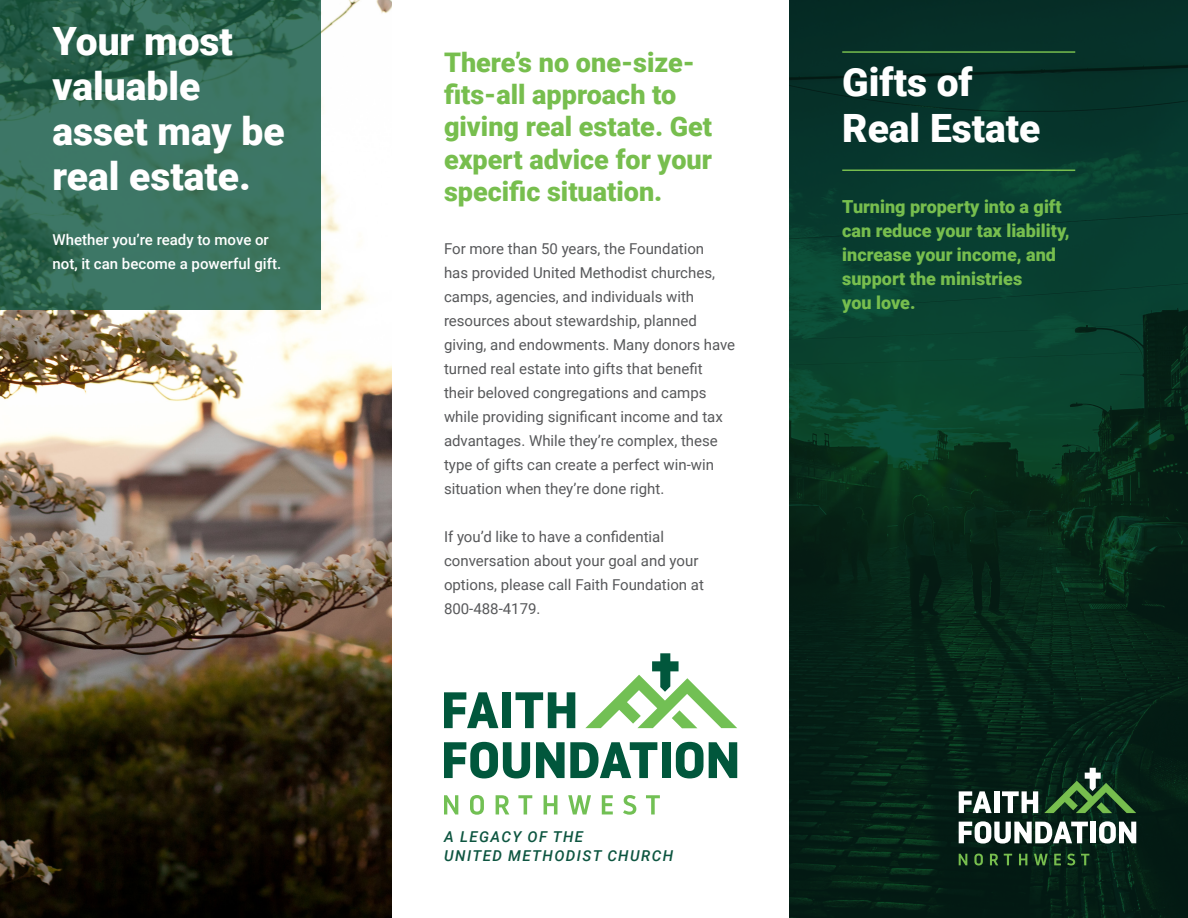
<style>
.page{position:relative;width:1188px;height:918px;background:#fff}
.page>*{position:absolute;margin:0;border:0;box-sizing:border-box;transform-origin:0 0}
.t1{font:900 39px/45px "Roboto";color:#fff}
.t2{font:900 27px/32.4px "Roboto";color:#77be4e}
.t3{font:900 18px/24px "Roboto";color:#77be4e}
.t4{font:15px/24px "Roboto";color:#57585a}
.t5{font:500 15px/24px "Roboto";color:#fff}
.t6{font:italic 500 15px "Roboto";letter-spacing:.095em;color:#0d5540}
</style>
<div class="page">
<img style="left:0;top:0;width:392px;height:918px">
<img style="left:790px;top:0;width:398px;height:918px">
<svg style="left:0;top:0;width:321px;height:310px;background:#356d5a"></svg>
<svg style="left:959px;top:791px;width:33px;height:22px"></svg>
<div style="left:994px;top:791px;width:5px;height:22px;background:#fff"></div>
<svg style="left:1002px;top:791px;width:36px;height:22px"></svg>
<svg style="left:959px;top:821px;width:129px;height:23px"></svg>
<div style="left:1091px;top:822px;width:5px;height:21px;background:#fff"></div>
<svg style="left:1099px;top:821px;width:37px;height:23px"></svg>
<svg style="left:959px;top:854px;width:8px;height:11px"></svg>
<svg style="left:974px;top:854px;width:9px;height:11px"></svg>
<svg style="left:990px;top:854px;width:8px;height:11px"></svg>
<svg style="left:1004px;top:854px;width:8px;height:11px"></svg>
<svg style="left:1019px;top:854px;width:8px;height:11px"></svg>
<svg style="left:1034px;top:854px;width:14px;height:11px"></svg>
<svg style="left:1054px;top:854px;width:7px;height:11px"></svg>
<svg style="left:1067px;top:854px;width:8px;height:11px"></svg>
<svg style="left:1081px;top:854px;width:8px;height:11px"></svg>
<svg style="left:1044px;top:768px;width:92px;height:45px;background:#2d532f"></svg>
<svg style="left:444px;top:692px;width:54px;height:36px"></svg>
<div style="left:502px;top:692px;width:9px;height:36px;background:#01573c"></div>
<svg style="left:516px;top:692px;width:59px;height:36px"></svg>
<svg style="left:444px;top:742px;width:86px;height:36px"></svg>
<svg style="left:536px;top:742px;width:121px;height:36px"></svg>
<div style="left:662px;top:742px;width:9px;height:36px;background:#01573c"></div>
<svg style="left:676px;top:742px;width:61px;height:36px"></svg>
<svg style="left:444px;top:795px;width:14px;height:19px"></svg>
<svg style="left:470px;top:795px;width:14px;height:20px"></svg>
<svg style="left:496px;top:795px;width:13px;height:19px"></svg>
<svg style="left:518px;top:795px;width:14px;height:19px"></svg>
<svg style="left:544px;top:795px;width:13px;height:19px"></svg>
<svg style="left:568px;top:795px;width:23px;height:19px"></svg>
<svg style="left:602px;top:795px;width:11px;height:19px"></svg>
<svg style="left:623px;top:795px;width:13px;height:20px"></svg>
<svg style="left:646px;top:795px;width:14px;height:19px"></svg>
<svg style="left:585px;top:653px;width:152px;height:75px"></svg>
<hr style="left:842px;top:51px;width:233px;height:2px;background:#77be4e">
<hr style="left:842px;top:170px;width:233px;height:1px;background:#77be4e">
<p class="t1" style="left:52px;top:17px;width:182px">Your most valuable</p>
<p class="t1" style="left:52px;top:107px;width:234px">asset may be real estate.</p>
<p class="t5" style="left:52px;top:227px;width:230px">Whether you’re ready to move or not, it can become a powerful gift.</p>
<p class="t2" style="left:444px;top:45px;width:270px">There’s no one-size&shy;fits-all approach to giving real estate. Get expert advice for your specific situation.</p>
<p class="t4" style="left:444px;top:236px;width:293px">For more than 50 years, the Foundation<br>has provided United Methodist churches, camps, agencies, and individuals with resources about stewardship, planned giving, and endowments. Many donors have turned real estate into gifts that benefit their beloved congregations and camps while providing significant income and tax advantages. While they’re complex, these type of gifts can create a perfect win-win situation when they’re done right.</p>
<p class="t4" style="left:444px;top:524px;width:262px">If you’d like to have a confidential conversation about your goal and your options, please call Faith Foundation at</p>
<p class="t4" style="left:444px;top:596px;width:98px">800-488-4179.</p>
<p class="t6" style="left:444px;top:827px;width:140px">A LEGACY OF THE</p>
<p class="t6" style="left:444px;top:845px;width:230px">UNITED METHODIST CHURCH</p>
<p class="t1" style="left:842px;top:58px;width:132px">Gifts of</p>
<p class="t1" style="left:842px;top:104px;width:200px">Real Estate</p>
<p class="t3" style="left:842px;top:194px;width:229px">Turning property into a gift can reduce your tax liability, increase your income, and support the ministries</p>
<p class="t3" style="left:842px;top:290px;width:75px">you love.</p>
</div>
